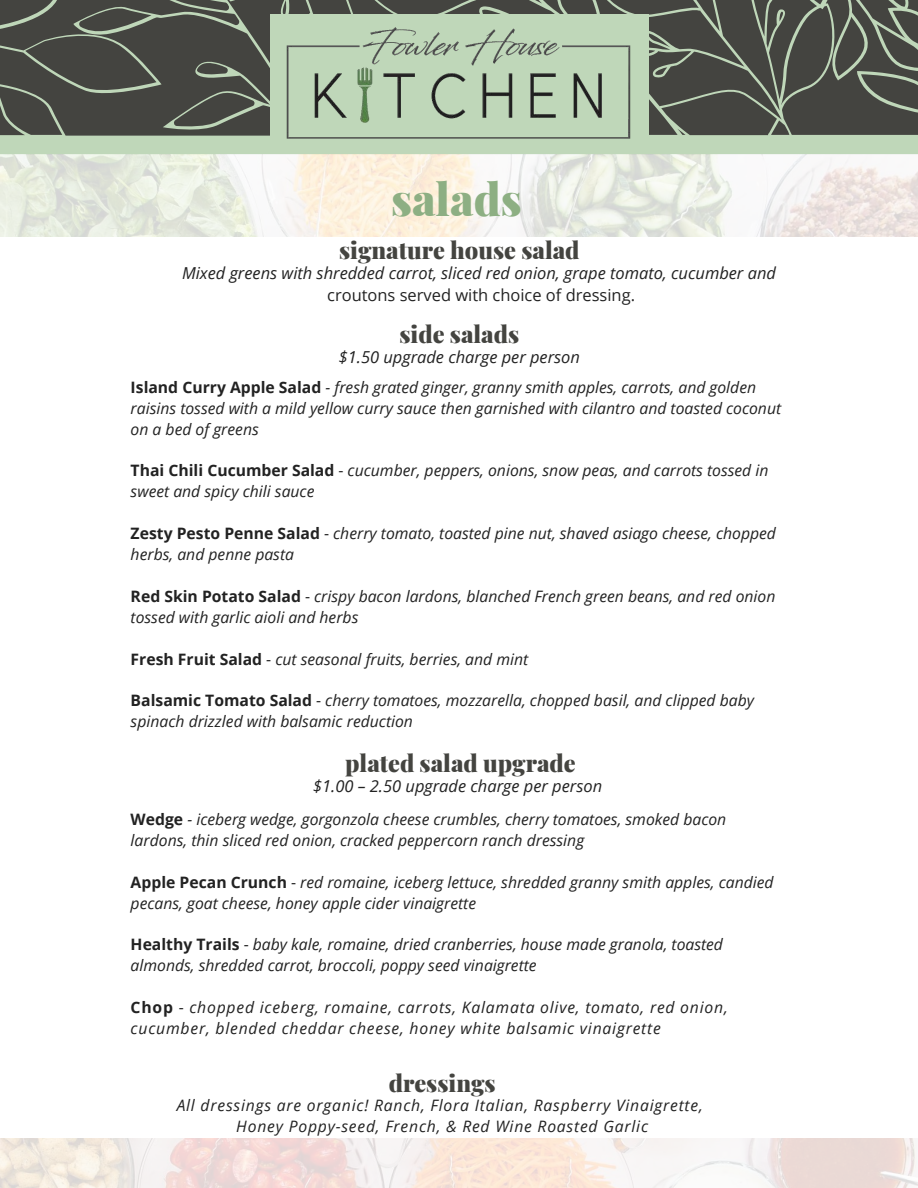
<style>
.page{position:relative;width:918px;height:1188px;background:#fff}
.page>*{position:absolute;margin:0;border:0;box-sizing:border-box;transform-origin:0 0}
.t1{font:900 44.55px "Playfair Display";color:#8daf83}
.t2{font:900 23.55px "Playfair Display";color:#444440}
.t3{font:italic 16.5px "Open Sans";color:#222}
.t4{font:16.5px "Open Sans";color:#222}
.t5{font:italic 15.75px/20.9px "Open Sans";color:#222}
.t6{font:italic 15.75px/20.9px "Open Sans";letter-spacing:.05em;color:#222}
.s1{font-weight:700;font-style:normal}
.s2{font-style:normal}
</style>
<div class="page">
<svg style="left:0;top:0;width:918px;height:154px;background:#5f645a"></svg>
<div style="left:270px;top:15px;width:378px;height:137px;background:#bfd7b9"></div>
<img style="left:286px;top:27px;width:345px;height:112px">
<img style="left:0;top:154px;width:918px;height:82px">
<img style="left:0;top:1139px;width:918px;height:49px">
<h1 class="t1" style="left:391px;top:168px;width:132px">salads</h1>
<h2 class="t2" style="left:339px;top:233px;width:242px">signature house salad</h2>
<p class="t3" style="left:182px;top:262px;width:596px">Mixed greens with shredded carrot, sliced red onion, grape tomato, cucumber and</p>
<p class="t4" style="left:327px;top:284px;width:309px">croutons served with choice of dressing.</p>
<h2 class="t2" style="left:399px;top:317px;width:121px">side salads</h2>
<p class="t5" style="left:131px;top:376px;width:652px"><span class="s1">Island Curry Apple Salad</span> - fresh grated ginger, granny smith apples, carrots, and golden raisins tossed with a mild yellow curry sauce then garnished with cilantro and toasted coconut on a bed of greens</p>
<p class="t5" style="left:131px;top:460px;width:639px"><span class="s1">Thai Chili Cucumber Salad</span> <span class="s2">-</span> cucumber, peppers, onions, snow peas, and carrots tossed in sweet and spicy chili sauce</p>
<p class="t5" style="left:131px;top:523px;width:647px"><span class="s1">Zesty Pesto Penne Salad</span> <span class="s2">-</span> cherry tomato, toasted pine nut, shaved asiago cheese, chopped herbs, and penne pasta</p>
<p class="t5" style="left:131px;top:585px;width:646px"><span class="s1">Red Skin Potato Salad</span> <span class="s2">-</span> crispy bacon lardons, blanched French green beans, and red onion tossed with garlic aioli and herbs</p>
<p class="t5" style="left:131px;top:648px;width:399px"><span class="s1">Fresh Fruit Salad</span> <span class="s2">-</span> cut seasonal fruits, berries, and mint</p>
<p class="t5" style="left:131px;top:690px;width:625px"><span class="s1">Balsamic Tomato Salad</span> <span class="s2">-</span> cherry tomatoes, mozzarella, chopped basil, and clipped baby spinach drizzled with balsamic reduction</p>
<p class="t3" style="left:339px;top:346px;width:243px">$1.50 upgrade charge per person</p>
<h2 class="t2" style="left:345px;top:746px;width:232px">plated salad upgrade</h2>
<p class="t3" style="left:313px;top:775px;width:291px">$1.00 – 2.50 upgrade charge per person</p>
<p class="t5" style="left:131px;top:808px;width:597px"><span class="s1">Wedge</span> - iceberg wedge, gorgonzola cheese crumbles, cherry tomatoes, smoked bacon lardons, thin sliced red onion, cracked peppercorn ranch dressing</p>
<p class="t5" style="left:131px;top:871px;width:645px"><span class="s1">Apple Pecan Crunch</span> <span class="s2">-</span> red romaine, iceberg lettuce, shredded granny smith apples, candied pecans, goat cheese, honey apple cider vinaigrette</p>
<p class="t5" style="left:131px;top:934px;width:594px"><span class="s1">Healthy Trails</span> <span class="s2">-</span> baby kale, romaine, dried cranberries, house made granola, toasted almonds, shredded carrot, broccoli, poppy seed vinaigrette</p>
<p class="t6" style="left:131px;top:997px;width:599px"><span class="s1">Chop</span> <span class="s2">-</span> chopped iceberg, romaine, carrots, Kalamata olive, tomato, red onion, cucumber, blended cheddar cheese, honey white balsamic vinaigrette</p>
<h2 class="t2" style="left:389px;top:1066px;width:108px">dressings</h2>
<p class="t6" style="left:177px;top:1095px;width:528px;text-align:center">All dressings are organic! Ranch, Flora Italian, Raspberry Vinaigrette,<br>Honey Poppy-seed, French, &amp; Red Wine Roasted Garlic</p>
</div>
